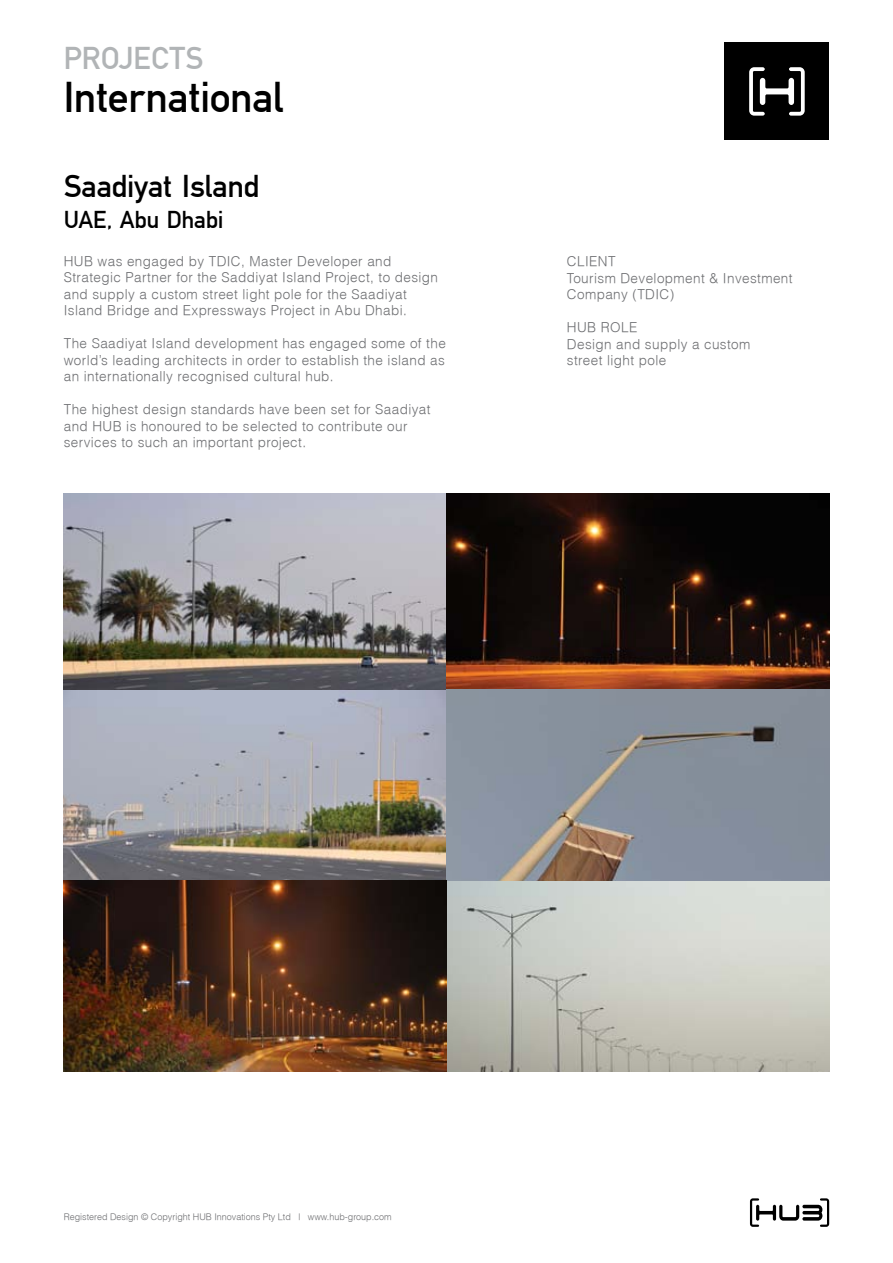
<style>
.page{position:relative;width:893px;height:1263px;background:#fff}
.page>*{position:absolute;margin:0;border:0;box-sizing:border-box;transform-origin:0 0}
.t1{font:45px "Fette Mit D";color:#000}
.t2{font:33px "Fette Mit D";color:#000}
.t3{font:33px "Fette Mit D";color:#b1b4b6}
.t4{font:25.5px "Fette Mit D";color:#000}
.t5{font:300 13.5px/16.5px "Helvetica";letter-spacing:.03em;color:#6d6e71}
.t6{font:300 9px "Helvetica";color:#6d6e71}
</style>
<div class="page">
<div style="left:725px;top:43px;width:104px;height:97px;background:#000"></div>
<svg style="left:749px;top:67px;width:56px;height:49px"></svg>
<svg style="left:750px;top:1198px;width:79px;height:29px"></svg>
<img style="left:64px;top:493px;width:765px;height:579px">
<h2 class="t3" style="left:64px;top:39px;width:141px">projects</h2>
<h1 class="t1" style="left:64px;top:71px;width:221px">International</h1>
<h2 class="t2" style="left:64px;top:167px;width:197px">Saadiyat Island</h2>
<h3 class="t4" style="left:64px;top:204px;width:161px">UAE, Abu Dhabi</h3>
<p class="t5" style="left:64px;top:252px;width:376px">HUB was engaged by TDIC, Master Developer and Strategic Partner for the Saddiyat Island Project, to design and supply a custom street light pole for the Saadiyat Island Bridge and Expressways Project in Abu Dhabi.</p>
<p class="t5" style="left:64px;top:335px;width:384px;text-align:justify">The Saadiyat Island development has engaged some of the world’s leading architects in order to establish the island as an internationally recognised cultural hub.</p>
<p class="t5" style="left:64px;top:401px;width:368px">The highest design standards have been set for Saadiyat and HUB is honoured to be selected to contribute our services to such an important project.</p>
<p class="t5" style="left:567px;top:253px;width:227px">CLIENT<br>Tourism Development &amp; Investment<br>Company (TDIC)</p>
<p class="t5" style="left:567px;top:319px;width:185px">HUB Role<br>Design and supply a custom street light pole</p>
<p class="t6" style="left:64px;top:1211px;width:329px">Registered Design © Copyright HUB Innovations Pty Ltd | www.hub-group.com</p>
</div>
